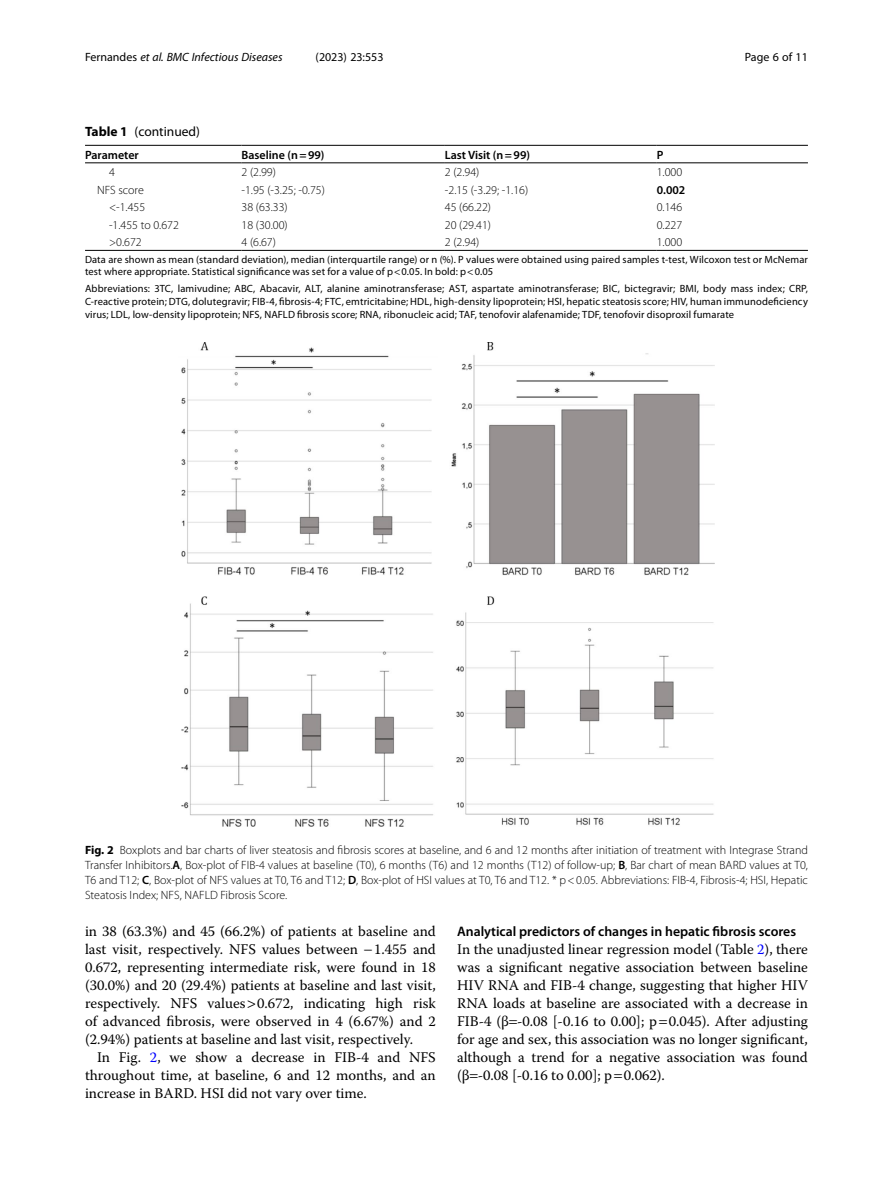
<style>
.page{position:relative;width:893px;height:1191px;background:#fff}
.page>*{position:absolute;margin:0;border:0;box-sizing:border-box;transform-origin:0 0}
.Body_Text_Indent{font:14.7px/18px "Warnock Pro";color:#000;text-align:justify}
.Body_Text{font:14.7px/18px "Warnock Pro";color:#000;text-align:justify}
.Head_2{font:600 13.8px "Myriad Pro";color:#000}
.Table_Continued{font:13.5px "Myriad Pro";color:#000}
.Figure_Caption{font:300 12px/15px "Myriad Pro";color:#000;text-align:justify}
.Table_Body{font:300 12px "Myriad Pro";color:#000}
.Table_Head{font:600 12px "Myriad Pro";color:#000}
.t1{font:italic 12px "Myriad Pro";color:#000}
.t2{font:12px "Myriad Pro";color:#000}
.Table_Body-2{font:600 12px "Myriad Pro";color:#000}
.Table_Footnote{font:10.5px/12.8px "Myriad Pro";letter-spacing:.01em;color:#000}
.s1{font-style:normal}
.s2{font-weight:700}
.s3{font-weight:600}
.s4{color:#00f}
</style>
<div class="page">
<img style="left:181px;top:342px;width:533px;height:484px">
<hr style="left:85px;top:163px;width:156px;height:1px;background:#000">
<hr style="left:241px;top:145px;width:204px;height:1px;background:#000">
<hr style="left:241px;top:163px;width:204px;height:1px;background:#000">
<hr style="left:445px;top:145px;width:212px;height:1px;background:#000">
<hr style="left:445px;top:163px;width:212px;height:1px;background:#000">
<hr style="left:657px;top:145px;width:151px;height:1px;background:#000">
<hr style="left:657px;top:163px;width:151px;height:1px;background:#000">
<hr style="left:241px;top:250px;width:204px;height:1px;background:#000">
<hr style="left:445px;top:250px;width:212px;height:1px;background:#000">
<hr style="left:657px;top:250px;width:151px;height:1px;background:#000">
<hr style="left:85px;top:250px;width:156px;height:1px;background:#000">
<hr style="left:85px;top:145px;width:156px;height:1px;background:#000">
<p class="t1" style="left:85px;top:50px;width:199px"><span class="s1">Fernandes</span> et al. BMC Infectious Diseases</p>
<p class="t2" style="left:316px;top:50px;width:70px">(2023) 23:553</p>
<p class="t2" style="left:745px;top:50px;width:65px">Page 6 of 11</p>
<p class="Table_Continued" style="left:85px;top:123px;width:116px"><span class="s2">Table 1</span> (continued)</p>
<p class="Table_Head" style="left:85px;top:147px;width:55px">Parameter</p>
<p class="Table_Head" style="left:241px;top:147px;width:85px">Baseline (n=99)</p>
<p class="Table_Head" style="left:445px;top:147px;width:87px">Last Visit (n=99)</p>
<p class="Table_Head" style="left:657px;top:147px;width:8px">P</p>
<p class="Table_Body" style="left:109px;top:165px;width:7px">4</p>
<p class="Table_Body" style="left:241px;top:165px;width:36px">2 (2.99)</p>
<p class="Table_Body" style="left:445px;top:165px;width:36px">2 (2.94)</p>
<p class="Table_Body" style="left:657px;top:165px;width:27px">1.000</p>
<p class="Table_Body" style="left:97px;top:183px;width:48px">NFS score</p>
<p class="Table_Body" style="left:241px;top:183px;width:85px">-1.95 (-3.25; -0.75)</p>
<p class="Table_Body" style="left:445px;top:183px;width:85px">-2.15 (-3.29; -1.16)</p>
<p class="Table_Body-2" style="left:657px;top:182px;width:30px">0.002</p>
<p class="Table_Body" style="left:109px;top:200px;width:38px">&lt;-1.455</p>
<p class="Table_Body" style="left:241px;top:200px;width:48px">38 (63.33)</p>
<p class="Table_Body" style="left:445px;top:200px;width:48px">45 (66.22)</p>
<p class="Table_Body" style="left:657px;top:200px;width:27px">0.146</p>
<p class="Table_Body" style="left:109px;top:218px;width:71px">-1.455 to 0.672</p>
<p class="Table_Body" style="left:241px;top:218px;width:48px">18 (30.00)</p>
<p class="Table_Body" style="left:445px;top:218px;width:48px">20 (29.41)</p>
<p class="Table_Body" style="left:657px;top:218px;width:27px">0.227</p>
<p class="Table_Body" style="left:109px;top:235px;width:34px">&gt;0.672</p>
<p class="Table_Body" style="left:241px;top:235px;width:36px">4 (6.67)</p>
<p class="Table_Body" style="left:445px;top:235px;width:36px">2 (2.94)</p>
<p class="Table_Body" style="left:657px;top:235px;width:27px">1.000</p>
<p class="Table_Footnote" style="left:85px;top:252px;width:724px">Data are shown as mean (standard deviation), median (interquartile range) or n (%). P values were obtained using paired samples t-test, Wilcoxon test or McNemar test where appropriate. Statistical significance was set for a value of p 0.05. In bold: p 0.05</p>
<p class="Table_Footnote" style="left:85px;top:282px;width:724px;text-align:justify">Abbreviations: 3TC, lamivudine; ABC, Abacavir, ALT, alanine aminotransferase; AST, aspartate aminotransferase; BIC, bictegravir; BMI, body mass index; CRP, C-reactive protein; DTG, dolutegravir; FIB-4, fibrosis-4; FTC, emtricitabine; HDL, high-density lipoprotein; HSI, hepatic steatosis score; HIV, human immunodeficiency virus; LDL, low-density lipoprotein; NFS, NAFLD fibrosis score; RNA, ribonucleic acid; TAF, tenofovir alafenamide; TDF, tenofovir disoproxil fumarate</p>
<p class="Figure_Caption" style="left:85px;top:842px;width:724px"><span class="s2">Fig. 2</span> Boxplots and bar charts of liver steatosis and fibrosis scores at baseline, and 6 and 12 months after initiation of treatment with Integrase Strand Transfer Inhibitors.<span class="s3">A</span>, Box-plot of FIB-4 values at baseline (T0), 6 months (T6) and 12 months (T12) of follow-up; <span class="s3">B</span>, Bar chart of mean BARD values at T0, T6 and T12; <span class="s3">C</span>, Box-plot of NFS values at T0, T6 and T12; <span class="s3">D</span>, Box-plot of HSI values at T0, T6 and T12. * p&lt;0.05. Abbreviations: FIB-4, Fibrosis-4; HSI, Hepatic Steatosis Index; NFS, NAFLD Fibrosis Score.</p>
<p class="Body_Text_Indent" style="left:85px;top:922px;width:352px">in 38 (63.3%) and 45 (66.2%) of patients at baseline and last visit, respectively. NFS values between −1.455 and 0.672, representing intermediate risk, were found in 18 (30.0%) and 20 (29.4%) patients at baseline and last visit, respectively. NFS values 0.672, indicating high risk of advanced fibrosis, were observed in 4 (6.67%) and 2 (2.94%) patients at baseline and last visit, respectively.</p>
<p class="Body_Text_Indent" style="left:85px;top:1048px;width:352px;text-indent:12px">In Fig. <span class="s4">2</span>, we show a decrease in FIB-4 and NFS throughout time, at baseline, 6 and 12 months, and an increase in BARD. HSI did not vary over time.</p>
<p class="Head_2" style="left:457px;top:923px;width:340px">Analytical predictors of changes in hepatic fibrosis scores</p>
<p class="Body_Text" style="left:457px;top:940px;width:352px">In the unadjusted linear regression model (Table <span class="s4">2</span>), there was a significant negative association between baseline HIV RNA and FIB-4 change, suggesting that higher HIV RNA loads at baseline are associated with a decrease in FIB-4 (β -0.08 [-0.16 to 0.00]; p 0.045). After adjusting for age and sex, this association was no longer significant, although a trend for a negative association was found (β -0.08 [-0.16 to 0.00]; p 0.062).</p>
</div>
